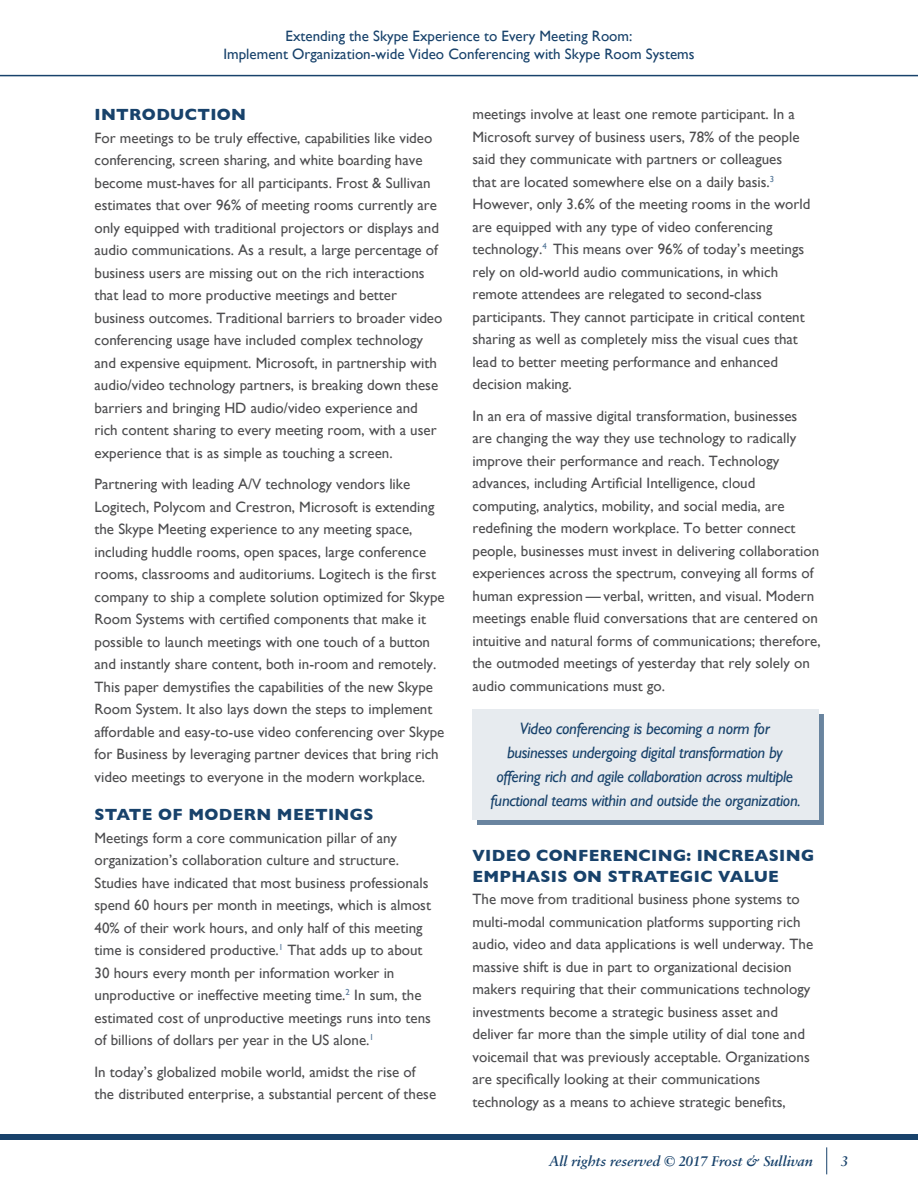
<style>
.page{position:relative;width:918px;height:1188px;background:#fff}
.page>*{position:absolute;margin:0;border:0;box-sizing:border-box;transform-origin:0 0}
.t1{font:italic 16.5px/24px "Gill Sans";letter-spacing:-.02em;color:#18426b;text-align:center}
.HD1{font:700 16.5px/21px "Gill Sans";letter-spacing:.02em;color:#18426b}
.Text_body{font:15px/22.5px "Gill Sans";color:#4d4d4f}
.t2{font:15px/18px "Gill Sans";color:#18426b;text-align:center}
.t3{font:italic 600 15px "Sabon MT Pro";color:#18426b}
</style>
<div class="page">
<div style="left:0;top:1134px;width:918px;height:5px;background:#18426b"></div>
<hr style="left:0;top:75px;width:918px;height:1px;background:#18426b">
<svg style="left:826px;top:1147px;width:1px;height:27px"></svg>
<div style="left:477px;top:714px;width:347px;height:111px;background:#69849f"></div>
<div style="left:472px;top:709px;width:347px;height:111px;background:#e7ebef"></div>
<p class="t2" style="left:223px;top:27px;width:473px">Extending the Skype Experience to Every Meeting Room:<br>Implement Organization-wide Video Conferencing with Skype Room Systems</p>
<p class="HD1" style="left:94px;top:104px;width:153px">INTRODUCTION</p>
<p class="Text_body" style="left:94px;top:126px;width:349px">For meetings to be truly effective, capabilities like video conferencing, screen sharing, and white boarding have become must-haves for all participants. Frost &amp; Sullivan estimates that over 96% of meeting rooms currently are only equipped with traditional projectors or displays and audio communications. As a result, a large percentage of business users are missing out on the rich interactions that lead to more productive meetings and better business outcomes. Traditional barriers to broader video conferencing usage have included complex technology and expensive equipment. Microsoft, in partnership with audio/video technology partners, is breaking down these barriers and bringing HD audio/video experience and rich content sharing to every meeting room, with a user experience that is as simple as touching a screen.</p>
<p class="Text_body" style="left:94px;top:473px;width:352px">Partnering with leading A/V technology vendors like Logitech, Polycom and Crestron, Microsoft is extending the Skype Meeting experience to any meeting space, including huddle rooms, open spaces, large conference rooms, classrooms and auditoriums. Logitech is the first company to ship a complete solution optimized for Skype Room Systems with certified components that make it possible to launch meetings with one touch of a button and instantly share content, both in-room and remotely.<br>This paper demystifies the capabilities of the new Skype Room System. It also lays down the steps to implement affordable and easy-to-use video conferencing over Skype for Business by leveraging partner devices that bring rich video meetings to everyone in the modern workplace.</p>
<p class="HD1" style="left:94px;top:804px;width:281px">STATE OF MODERN MEETINGS</p>
<p class="Text_body" style="left:94px;top:826px;width:338px">Meetings form a core communication pillar of any organization’s collaboration culture and structure.<br>Studies have indicated that most business professionals spend 60 hours per month in meetings, which is almost 40% of their work hours, and only half of this meeting time is considered productive.<sup>1</sup> That adds up to about 30 hours every month per information worker in unproductive or ineffective meeting time.<sup>2</sup> In sum, the estimated cost of unproductive meetings runs into tens of billions of dollars per year in the US alone.<sup>1</sup></p>
<p class="Text_body" style="left:94px;top:1060px;width:343px">In today’s globalized mobile world, amidst the rise of the distributed enterprise, a substantial percent of these</p>
<p class="Text_body" style="left:472px;top:103px;width:339px">meetings involve at least one remote participant. In a Microsoft survey of business users, 78% of the people said they communicate with partners or colleagues<br>that are located somewhere else on a daily basis.<sup>3<br></sup>However, only 3.6% of the meeting rooms in the world are equipped with any type of video conferencing technology.<sup>4</sup> This means over 96% of today’s meetings rely on old-world audio communications, in which remote attendees are relegated to second-class participants. They cannot participate in critical content sharing as well as completely miss the visual cues that lead to better meeting performance and enhanced decision making.</p>
<p class="Text_body" style="left:472px;top:404px;width:350px">In an era of massive digital transformation, businesses<br>are changing the way they use technology to radically improve their performance and reach. Technology advances, including Artificial Intelligence, cloud computing, analytics, mobility, and social media, are redefining the modern workplace. To better connect people, businesses must invest in delivering collaboration experiences across the spectrum, conveying all forms of human expression — verbal, written, and visual. Modern meetings enable fluid conversations that are centered on intuitive and natural forms of communications; therefore, the outmoded meetings of yesterday that rely solely on audio communications must go.</p>
<p class="t1" style="left:491px;top:717px;width:312px">Video conferencing is becoming a norm for businesses undergoing digital transformation by offering rich and agile collaboration across multiple functional teams within and outside the organization.</p>
<p class="HD1" style="left:472px;top:844px;width:343px">VIDEO CONFERENCING: INCREASING<br>EMPHASIS ON STRATEGIC VALUE</p>
<p class="Text_body" style="left:472px;top:888px;width:342px">The move from traditional business phone systems to multi-modal communication platforms supporting rich audio, video and data applications is well underway. The massive shift is due in part to organizational decision makers requiring that their communications technology investments become a strategic business asset and deliver far more than the simple utility of dial tone and voicemail that was previously acceptable. Organizations are specifically looking at their communications technology as a means to achieve strategic benefits,</p>
<p class="t3" style="left:549px;top:1153px;width:265px">All rights reserved © 2017 Frost &amp; Sullivan</p>
<p class="t3" style="left:841px;top:1153px;width:9px">3</p>
</div>
